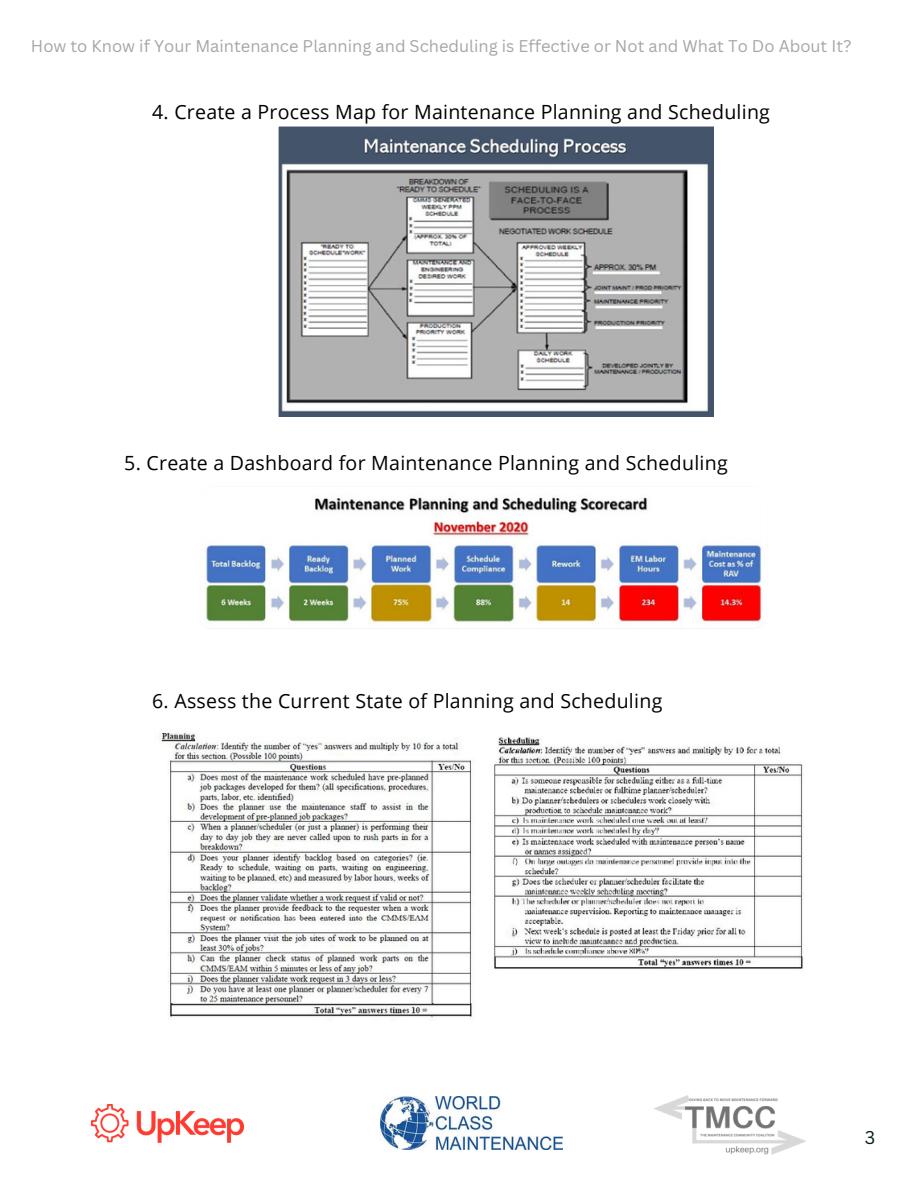
<style>
.page{position:relative;width:918px;height:1188px;background:#fff}
.page>*{position:absolute;margin:0;border:0;box-sizing:border-box;transform-origin:0 0}
.t1{font:19.65px "Open Sans";letter-spacing:.015em;color:#000}
.t2{font:18px "Canva Sans";color:#051b1b}
.t3{font:16.5px "Canva Sans";color:#a6a6a6}
</style>
<div class="page">
<svg style="left:278px;top:126px;width:436px;height:291px"></svg>
<img style="left:199px;top:487px;width:568px;height:141px;border-radius:12px">
<img style="left:159px;top:732px;width:645px;height:288px">
<img style="left:92px;top:1104px;width:152px;height:39px">
<img style="left:381px;top:1096px;width:182px;height:53px">
<img style="left:654px;top:1095px;width:152px;height:60px">
<p class="t3" style="left:31px;top:34px;width:822px">How to Know if Your Maintenance Planning and Scheduling is Effective or Not and What To Do About It?</p>
<p class="t1" style="left:152px;top:98px;width:619px">4. Create a Process Map for Maintenance Planning and Scheduling</p>
<p class="t1" style="left:124px;top:449px;width:605px">5. Create a Dashboard for Maintenance Planning and Scheduling</p>
<p class="t1" style="left:152px;top:687px;width:512px">6. Assess the Current State of Planning and Scheduling</p>
<p class="t2" style="left:865px;top:1125px;width:12px">3</p>
</div>
